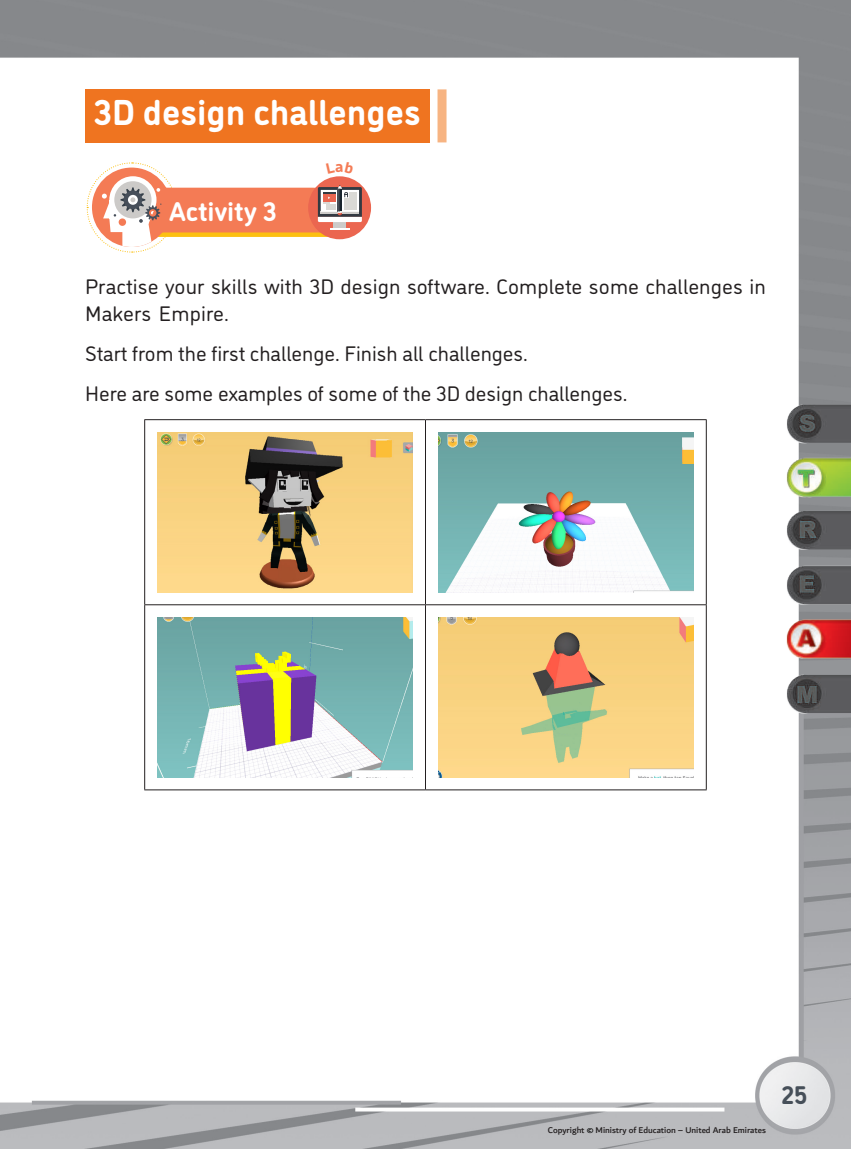
<style>
.page{position:relative;width:851px;height:1149px;background:#fff}
.page>*{position:absolute;margin:0;border:0;box-sizing:border-box;transform-origin:0 0}
.t1{font:700 36px "DI Nosaur";color:#fff}
.t2{font:700 27px "DI Nosaur";color:#fff}
.t3{font:700 25.5px "DI Nosaur";color:#464f59}
.t4{font:21px/27px "DI Nosaur";color:#231f20}
.t5{font:500 9px "Dubai";color:#231f20}
.s1{font-size:7.65px;color:#000}
</style>
<div class="page">
<img style="left:0;top:0;width:850px;height:1148px">
<img style="left:765px;top:404px;width:85px;height:313px">
<div style="left:85px;top:89px;width:344px;height:53px;background:#ef7420"></div>
<div style="left:437px;top:89px;width:9px;height:53px;background:#f7b482"></div>
<div style="left:308px;top:176px;width:63px;height:63px;background:#eb6650;border-radius:50%"></div>
<hr style="left:144px;top:419px;width:281px;height:1px;background:#231f20">
<hr style="left:144px;top:420px;width:1px;height:184px;background:#231f20">
<hr style="left:425px;top:419px;width:281px;height:1px;background:#231f20">
<hr style="left:425px;top:420px;width:1px;height:184px;background:#231f20">
<hr style="left:705px;top:420px;width:1px;height:184px;background:#231f20">
<hr style="left:144px;top:604px;width:281px;height:1px;background:#231f20">
<hr style="left:144px;top:605px;width:1px;height:184px;background:#231f20">
<hr style="left:425px;top:604px;width:281px;height:1px;background:#231f20">
<hr style="left:425px;top:605px;width:1px;height:184px;background:#231f20">
<hr style="left:705px;top:605px;width:1px;height:184px;background:#231f20">
<hr style="left:144px;top:789px;width:281px;height:1px;background:#231f20">
<hr style="left:425px;top:789px;width:281px;height:1px;background:#231f20">
<img style="left:157px;top:432px;width:255px;height:160px">
<img style="left:438px;top:432px;width:255px;height:160px">
<img style="left:157px;top:617px;width:255px;height:160px">
<img style="left:438px;top:617px;width:255px;height:160px">
<svg style="left:86px;top:161px;width:276px;height:92px"></svg>
<h1 class="t1" style="left:94px;top:100px;width:328px">3D design challenges</h1>
<p class="t2" style="left:169px;top:202px;width:109px">Activity 3</p>
<p class="t4" style="left:85px;top:275px;width:682px">Practise your skills with 3D design software. Complete some challenges in<br>Makers Empire.</p>
<p class="t4" style="left:85px;top:335px;width:544px;line-height:39.8px">Start from the first challenge. Finish all challenges.<br>Here are some examples of some of the 3D design challenges.</p>
<p class="t5" style="left:548px;top:1126px;width:219px">Copyright <span class="s1">©</span> Ministry of Education – United Arab Emirates</p>
<p class="t3" style="left:781px;top:1085px;width:28px">25</p>
</div>
